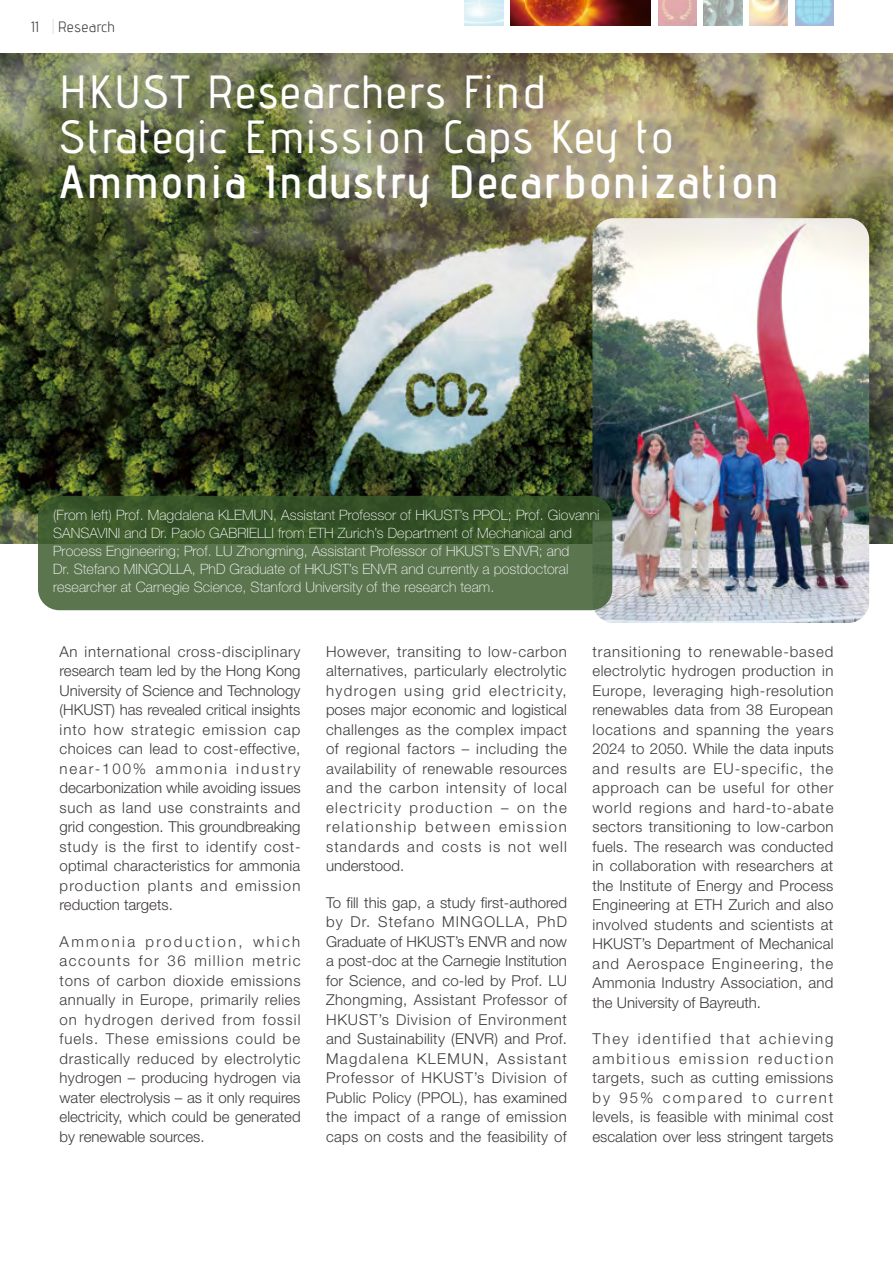
<style>
.page{position:relative;width:893px;height:1263px;background:#fff}
.page>*{position:absolute;margin:0;border:0;box-sizing:border-box;transform-origin:0 0}
.t1{font:500 46.5px/45px "Advent Pro";letter-spacing:.05em;color:#fff}
.t2{font:600 46.5px "Advent Pro";letter-spacing:.05em;color:#fff}
.t3{font:300 15px/19.5px "Helvetica Neue LT Std";letter-spacing:.02em;color:#3e3a39;text-align:justify}
.t4{font:15px "Advent Pro";letter-spacing:.05em;color:#3e3a39}
.t5{font:100 14.25px/18px "Helvetica Neue LT Std";letter-spacing:.005em;color:#fff}
</style>
<div class="page">
<img style="left:0;top:53px;width:893px;height:491px">
<img style="left:592px;top:218px;width:277px;height:405px">
<svg style="left:38px;top:496px;width:574px;height:114px;background:#4c673e"></svg>
<img style="left:510px;top:0;width:141px;height:26px">
<img style="left:658px;top:0;width:38px;height:26px">
<img style="left:704px;top:0;width:38px;height:26px">
<img style="left:749px;top:0;width:39px;height:26px">
<svg style="left:53px;top:19px;width:1px;height:15px"></svg>
<p class="t4" style="left:31px;top:17px;width:9px">11</p>
<p class="t4" style="left:58px;top:17px;width:58px">Research</p>
<h1 class="t1" style="left:60px;top:68px;width:615px">HKUST Researchers Find<br>Strategic Emission Caps Key to</h1>
<h1 class="t2" style="left:60px;top:153px;width:721px">Ammonia Industry Decarbonization</h1>
<p class="t5" style="left:53px;top:506px;width:548px">(From left) Prof. Magdalena KLEMUN, Assistant Professor of HKUST’s PPOL; Prof. Giovanni SANSAVINI and Dr. Paolo GABRIELLI from ETH Zurich’s Department of Mechanical and Process Engineering; Prof. LU Zhongming, Assistant Professor of HKUST’s ENVR; and<br>Dr. Stefano MINGOLLA, PhD Graduate of HKUST’s ENVR and currently a postdoctoral researcher at Carnegie Science, Stanford University of the research team.</p>
<p class="t3" style="left:60px;top:641px;width:243px">An international cross-disciplinary research team led by the Hong Kong University of Science and Technology (HKUST) has revealed critical insights into how strategic emission cap choices can lead to cost-effective, near-100% ammonia industry decarbonization while avoiding issues such as land use constraints and grid congestion. This groundbreaking study is the first to identify cost&shy;optimal characteristics for ammonia production plants and emission reduction targets.</p>
<p class="t3" style="left:60px;top:931px;width:243px">Ammonia production, which accounts for 36 million metric tons of carbon dioxide emissions annually in Europe, primarily relies on hydrogen derived from fossil fuels. These emissions could be drastically reduced by electrolytic hydrogen – producing hydrogen via water electrolysis – as it only requires electricity, which could be generated by renewable sources.</p>
<p class="t3" style="left:326px;top:641px;width:243px">However, transiting to low-carbon alternatives, particularly electrolytic hydrogen using grid electricity, poses major economic and logistical challenges as the complex impact of regional factors – including the availability of renewable resources and the carbon intensity of local electricity production – on the relationship between emission standards and costs is not well understood.</p>
<p class="t3" style="left:326px;top:892px;width:243px">To fill this gap, a study first-authored by Dr. Stefano MINGOLLA, PhD Graduate of HKUST’s ENVR and now a post-doc at the Carnegie Institution for Science, and co-led by Prof. LU Zhongming, Assistant Professor of HKUST’s Division of Environment and Sustainability (ENVR) and Prof.<br>Magdalena KLEMUN, Assistant Professor of HKUST’s Division of Public Policy (PPOL), has examined the impact of a range of emission caps on costs and the feasibility of</p>
<p class="t3" style="left:592px;top:641px;width:243px">transitioning to renewable-based electrolytic hydrogen production in Europe, leveraging high-resolution renewables data from 38 European locations and spanning the years 2024 to 2050. While the data inputs and results are EU-specific, the approach can be useful for other world regions and hard-to-abate sectors transitioning to low-carbon fuels. The research was conducted in collaboration with researchers at the Institute of Energy and Process Engineering at ETH Zurich and also involved students and scientists at HKUST’s Department of Mechanical and Aerospace Engineering, the Ammonia Industry Association, and the University of Bayreuth.</p>
<p class="t3" style="left:592px;top:1029px;width:243px">They identified that achieving ambitious emission reduction targets, such as cutting emissions by 95% compared to current levels, is feasible with minimal cost escalation over less stringent targets</p>
</div>
